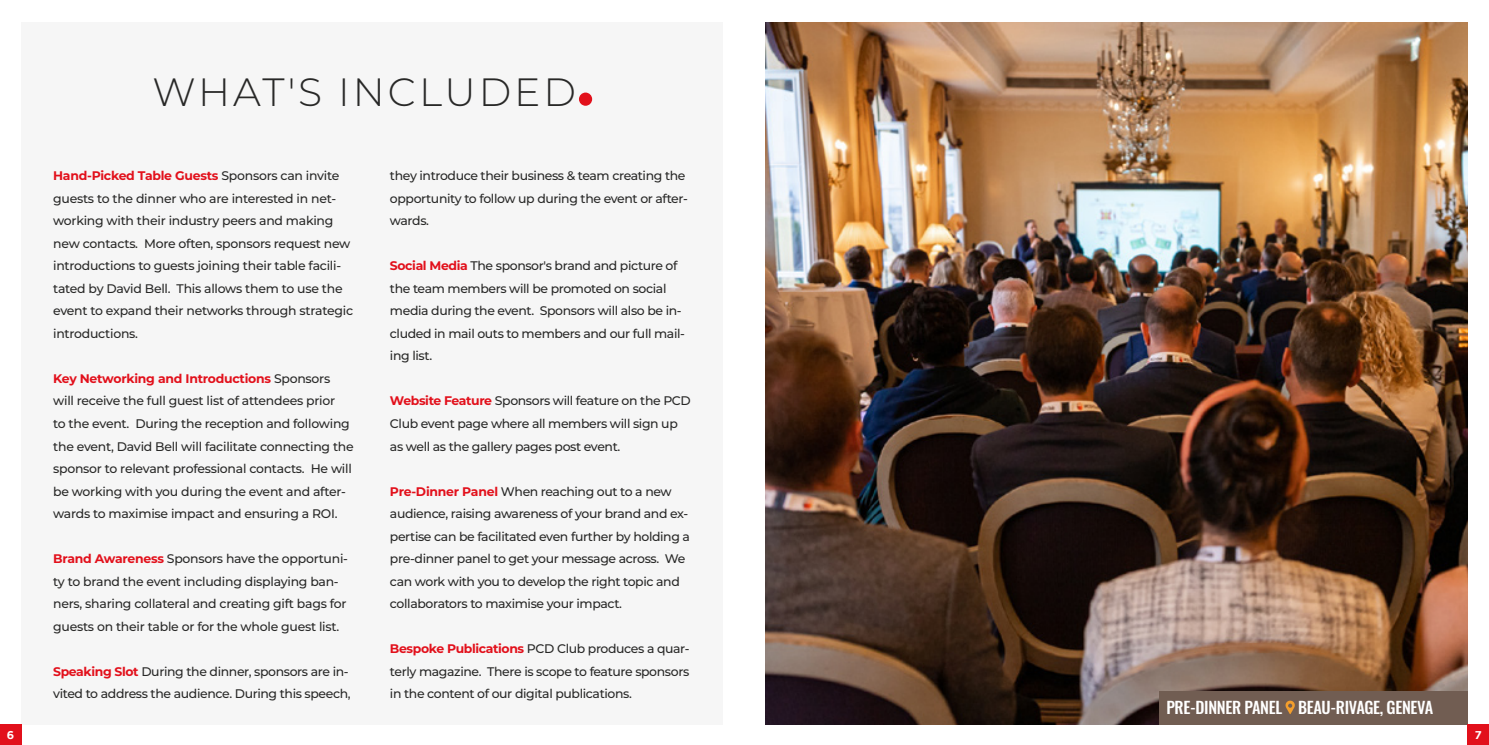
<style>
.page{position:relative;width:1489px;height:745px;background:#fff}
.page>*{position:absolute;margin:0;border:0;box-sizing:border-box;transform-origin:0 0}
.t1{font:300 39.38px "Montserrat";letter-spacing:.075em;color:#282827}
.t2{font:500 16.25px "Oswald";letter-spacing:-.02em;color:#fff}
.t3{font:500 12.38px/22.5px "Montserrat";letter-spacing:-.03em;color:#282827}
.t4{font:700 11.25px "Gotham";color:#fff}
.s1{font-weight:700;color:#e2101b}
</style>
<div class="page">
<div style="left:21px;top:22px;width:702px;height:702px;background:#f6f6f6"></div>
<img style="left:765px;top:22px;width:702px;height:702px">
<div style="left:1159px;top:691px;width:308px;height:33px;background:#715d52"></div>
<svg style="left:1285px;top:700px;width:9px;height:13px"></svg>
<div style="left:579px;top:92px;width:13px;height:14px;background:#e2101b;border-radius:50%"></div>
<div style="left:0;top:724px;width:21px;height:20px;background:#e2101b"></div>
<div style="left:1467px;top:724px;width:21px;height:20px;background:#e2101b"></div>
<h1 class="t1" style="left:152px;top:65px;width:425px">WHAT'S INCLUDED</h1>
<p class="t3" style="left:53px;top:164px;width:301px"><span class="s1">Hand-Picked Table Guests</span> Sponsors can invite guests to the dinner who are interested in net&shy;working with their industry peers and making new contacts. More often, sponsors request new introductions to guests joining their table facili&shy;tated by David Bell. This allows them to use the event to expand their networks through strategic introductions.</p>
<p class="t3" style="left:53px;top:366px;width:302px"><span class="s1">Key Networking and Introductions</span> Sponsors will receive the full guest list of attendees prior<br>to the event. During the reception and following the event, David Bell will facilitate connecting the sponsor to relevant professional contacts. He will be working with you during the event and after&shy;wards to maximise impact and ensuring a ROI.</p>
<p class="t3" style="left:53px;top:546px;width:296px"><span class="s1">Brand Awareness</span> Sponsors have the opportuni&shy;ty to brand the event including displaying ban&shy;ners, sharing collateral and creating gift bags for guests on their table or for the whole guest list.</p>
<p class="t3" style="left:53px;top:659px;width:299px"><span class="s1">Speaking Slot</span> During the dinner, sponsors are in&shy;vited to address the audience. During this speech,</p>
<p class="t3" style="left:390px;top:164px;width:299px">they introduce their business &amp; team creating the opportunity to follow up during the event or after&shy;wards.</p>
<p class="t3" style="left:390px;top:254px;width:296px"><span class="s1">Social Media</span> The sponsor's brand and picture of the team members will be promoted on social media during the event. Sponsors will also be in&shy;cluded in mail outs to members and our full mail&shy;ing list.</p>
<p class="t3" style="left:390px;top:389px;width:302px"><span class="s1">Website Feature</span> Sponsors will feature on the PCD<br>Club event page where all members will sign up as well as the gallery pages post event.</p>
<p class="t3" style="left:390px;top:479px;width:301px"><span class="s1">Pre-Dinner Panel</span> When reaching out to a new audience, raising awareness of your brand and ex&shy;pertise can be facilitated even further by holding a pre-dinner panel to get your message across. We can work with you to develop the right topic and collaborators to maximise your impact.</p>
<p class="t3" style="left:390px;top:636px;width:301px;text-align:justify"><span class="s1">Bespoke Publications</span> PCD Club produces a quar&shy;terly magazine. There is scope to feature sponsors in the content of our digital publications.</p>
<h2 class="t2" style="left:1166px;top:698px;width:268px">PRE-DINNER PANEL BEAU-RIVAGE, GENEVA</h2>
<p class="t4" style="left:7px;top:728px;width:9px">6</p>
<p class="t4" style="left:1474px;top:728px;width:8px">7</p>
</div>
